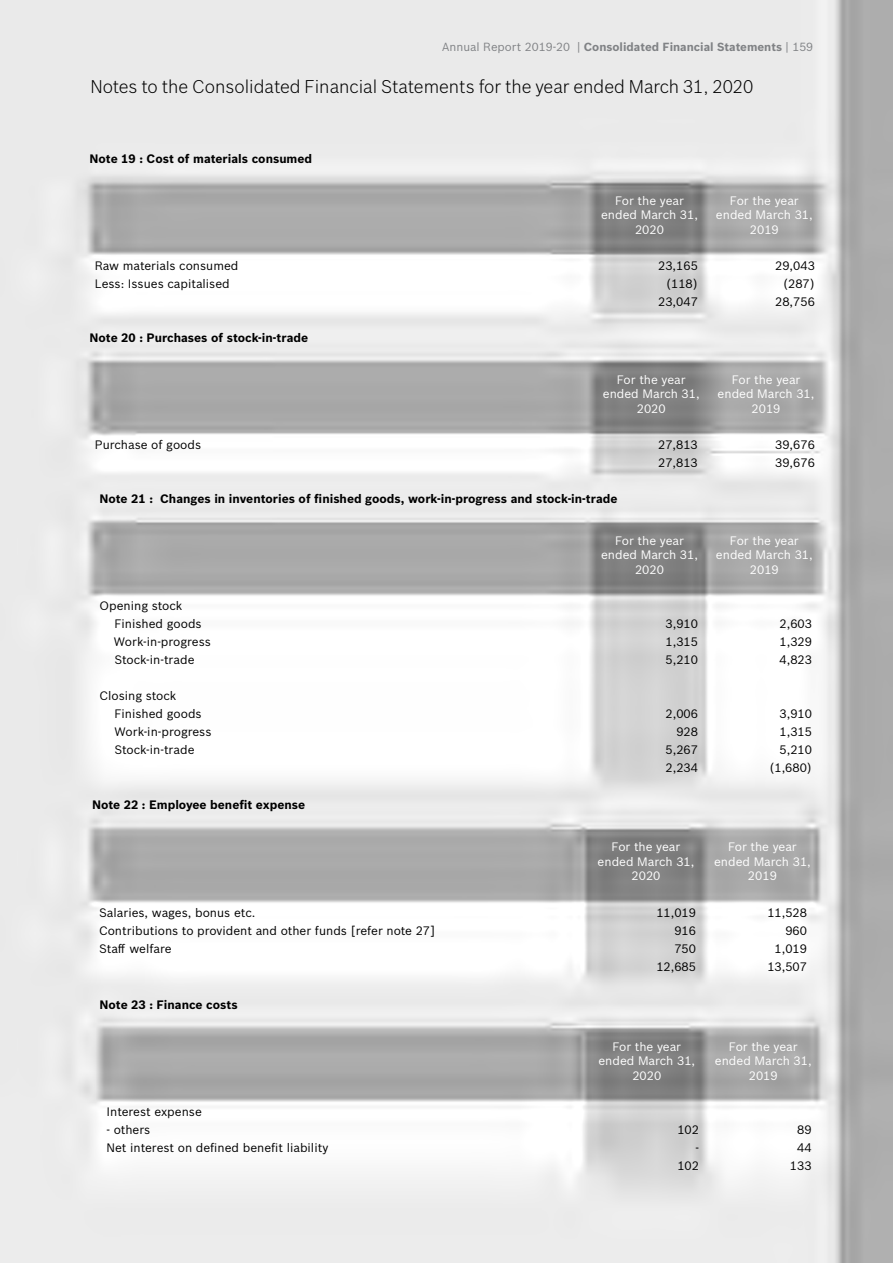
<style>
.page{position:relative;width:893px;height:1263px;background:#fff}
.page>*{position:absolute;margin:0;border:0;box-sizing:border-box;transform-origin:0 0}
.t1{font:300 18px "Bosch Sans";color:#000}
.t2{font:12px/18px "Bosch Sans";color:#000}
.t3{font:12px/14.4px "Bosch Sans";color:#fff;text-align:center}
.t4{font:700 12px "Bosch Sans";color:#000}
.t5{font:700 11.55px "Bosch Sans";color:#808285}
.s1{font-weight:400}
</style>
<div class="page">
<img style="left:0;top:0;width:893px;height:1262px">
<p class="t5" style="left:442px;top:38px;width:372px"><span class="s1">Annual Report 2019-20 |</span> Consolidated Financial Statements <span class="s1">| 159</span></p>
<h1 class="t1" style="left:90px;top:74px;width:664px">Notes to the Consolidated Financial Statements for the year ended March 31, 2020</h1>
<p class="t4" style="left:90px;top:149px;width:224px">Note 19 : Cost of materials consumed</p>
<p class="t3" style="left:601px;top:192px;width:98px">For the year ended March 31,<br>2020</p>
<p class="t3" style="left:716px;top:192px;width:98px">For the year ended March 31,<br>2019</p>
<p class="t2" style="left:95px;top:256px;width:145px">Raw materials consumed</p>
<p class="t2" style="left:658px;top:256px;width:41px">23,165</p>
<p class="t2" style="left:775px;top:256px;width:41px">29,043</p>
<p class="t2" style="left:95px;top:274px;width:136px">Less: Issues capitalised</p>
<p class="t2" style="left:666px;top:274px;width:33px">(118)</p>
<p class="t2" style="left:783px;top:274px;width:33px">(287)</p>
<p class="t2" style="left:658px;top:292px;width:41px">23,047</p>
<p class="t2" style="left:775px;top:292px;width:41px">28,756</p>
<p class="t4" style="left:90px;top:328px;width:220px">Note 20 : Purchases of stock-in-trade</p>
<p class="t3" style="left:603px;top:372px;width:98px">For the year ended March 31,<br>2020</p>
<p class="t3" style="left:718px;top:372px;width:98px">For the year ended March 31,<br>2019</p>
<p class="t2" style="left:95px;top:435px;width:108px">Purchase of goods</p>
<p class="t2" style="left:658px;top:435px;width:41px">27,813</p>
<p class="t2" style="left:775px;top:435px;width:41px">39,676</p>
<p class="t2" style="left:658px;top:453px;width:41px">27,813</p>
<p class="t2" style="left:775px;top:453px;width:41px">39,676</p>
<p class="t4" style="left:99px;top:489px;width:519px">Note 21 : Changes in inventories of finished goods, work-in-progress and stock-in-trade</p>
<p class="t2" style="left:115px;top:596px;width:89px;text-indent:-15px">Opening stock<br>Finished goods</p>
<p class="t3" style="left:601px;top:532px;width:98px">For the year ended March 31,<br>2020</p>
<p class="t3" style="left:716px;top:532px;width:98px">For the year ended March 31,<br>2019</p>
<p class="t2" style="left:665px;top:614px;width:34px">3,910</p>
<p class="t2" style="left:779px;top:614px;width:34px">2,603</p>
<p class="t2" style="left:114px;top:632px;width:98px">Work-in-progress</p>
<p class="t2" style="left:665px;top:632px;width:34px">1,315</p>
<p class="t2" style="left:779px;top:632px;width:34px">1,329</p>
<p class="t2" style="left:115px;top:650px;width:82px">Stock-in-trade</p>
<p class="t2" style="left:665px;top:650px;width:34px">5,210</p>
<p class="t2" style="left:779px;top:650px;width:34px">4,823</p>
<p class="t2" style="left:115px;top:686px;width:89px;text-indent:-15px">Closing stock<br>Finished goods</p>
<p class="t2" style="left:665px;top:704px;width:34px">2,006</p>
<p class="t2" style="left:779px;top:704px;width:34px">3,910</p>
<p class="t2" style="left:115px;top:722px;width:98px">Work-in-progress</p>
<p class="t2" style="left:676px;top:722px;width:23px">928</p>
<p class="t2" style="left:779px;top:722px;width:34px">1,315</p>
<p class="t2" style="left:115px;top:740px;width:82px">Stock-in-trade</p>
<p class="t2" style="left:665px;top:740px;width:34px">5,267</p>
<p class="t2" style="left:779px;top:740px;width:34px">5,210</p>
<p class="t2" style="left:665px;top:758px;width:34px">2,234</p>
<p class="t2" style="left:769px;top:758px;width:44px">(1,680)</p>
<p class="t4" style="left:92px;top:796px;width:215px">Note 22 : Employee benefit expense</p>
<p class="t3" style="left:598px;top:839px;width:98px">For the year ended March 31,<br>2020</p>
<p class="t3" style="left:714px;top:839px;width:98px">For the year ended March 31,<br>2019</p>
<p class="t2" style="left:99px;top:902px;width:158px">Salaries, wages, bonus etc.</p>
<p class="t2" style="left:656px;top:902px;width:41px">11,019</p>
<p class="t2" style="left:767px;top:902px;width:41px">11,528</p>
<p class="t2" style="left:99px;top:920px;width:338px">Contributions to provident and other funds [refer note 27]</p>
<p class="t2" style="left:674px;top:920px;width:23px">916</p>
<p class="t2" style="left:785px;top:920px;width:23px">960</p>
<p class="t2" style="left:99px;top:938px;width:74px">Staff welfare</p>
<p class="t2" style="left:674px;top:938px;width:23px">750</p>
<p class="t2" style="left:775px;top:938px;width:34px">1,019</p>
<p class="t2" style="left:656px;top:956px;width:41px">12,685</p>
<p class="t2" style="left:767px;top:956px;width:41px">13,507</p>
<p class="t4" style="left:100px;top:995px;width:140px">Note 23 : Finance costs</p>
<p class="t3" style="left:598px;top:1038px;width:98px">For the year ended March 31,<br>2020</p>
<p class="t3" style="left:715px;top:1038px;width:98px">For the year ended March 31,<br>2019</p>
<p class="t2" style="left:107px;top:1101px;width:97px">Interest expense</p>
<p class="t2" style="left:107px;top:1119px;width:45px">- others</p>
<p class="t2" style="left:677px;top:1119px;width:23px">102</p>
<p class="t2" style="left:797px;top:1119px;width:16px">89</p>
<p class="t2" style="left:107px;top:1137px;width:223px">Net interest on defined benefit liability</p>
<p class="t2" style="left:695px;top:1137px;width:5px">-</p>
<p class="t2" style="left:797px;top:1137px;width:16px">44</p>
<p class="t2" style="left:677px;top:1155px;width:23px">102</p>
<p class="t2" style="left:790px;top:1155px;width:23px">133</p>
</div>
